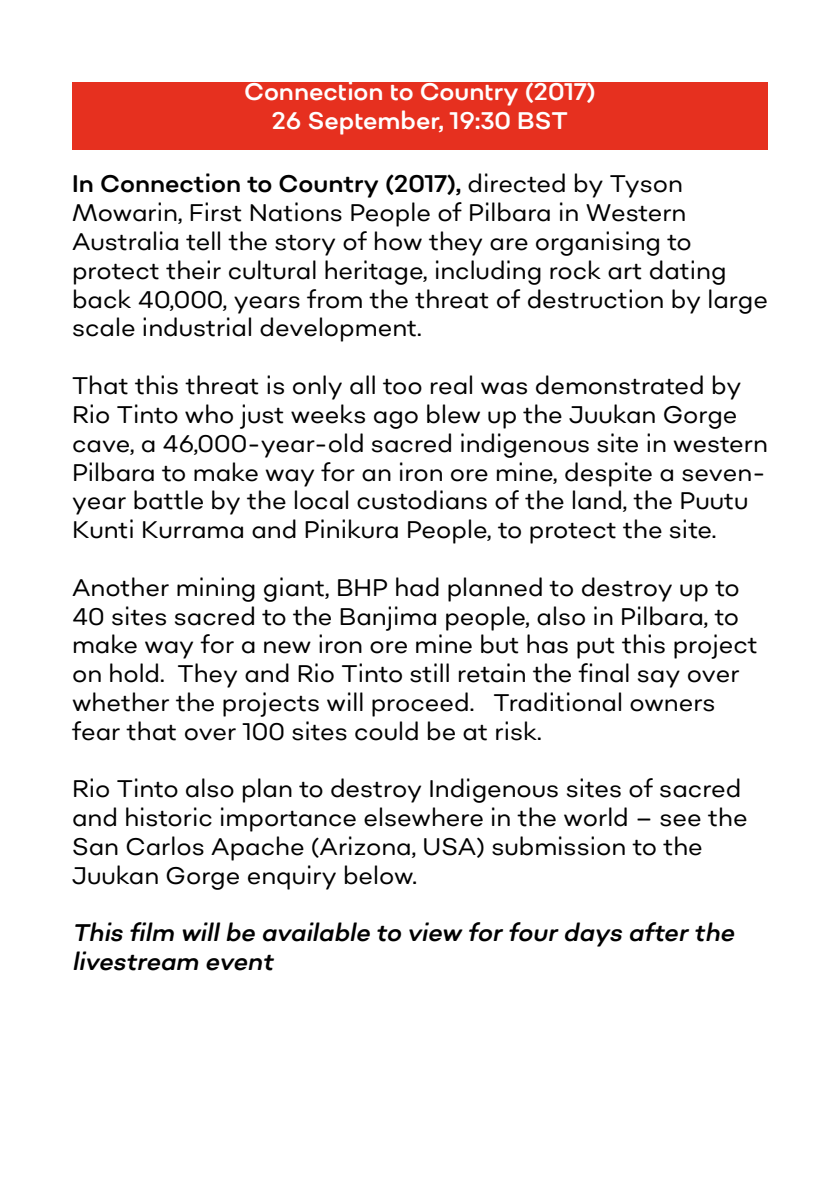
<style>
.page{position:relative;width:840px;height:1191px;background:#fff}
.page>*{position:absolute;margin:0;border:0;box-sizing:border-box;transform-origin:0 0}
.t1{font:24px/28.8px "Sonny Vol 2";color:#000}
.t2{font:italic 24px/28.8px "Sonny Vol 2";color:#000}
.t3{font:24px/28.8px "Sonny Vol 2";color:#fff;text-align:center}
.s1{font-style:inherit}
</style>
<div class="page">
<div style="left:72px;top:82px;width:695px;height:67px;background:#e6301f"></div>
<p class="t3" style="left:244px;top:77px;width:353px">Connection to Country (2017)<br>26 September, 19:30 BST</p>
<p class="t1" style="left:72px;top:169px;width:697px"><span class="s1">In Connection to Country (2017),</span> directed by Tyson Mowarin, First Nations People of Pilbara in Western Australia tell the story of how they are organising to protect their cultural heritage, including rock art dating back 40,000, years from the threat of destruction by large scale industrial development.</p>
<p class="t1" style="left:72px;top:371px;width:697px">That this threat is only all too real was demonstrated by Rio Tinto who just weeks ago blew up the Juukan Gorge cave, a 46,000-year-old sacred indigenous site in western Pilbara to make way for an iron ore mine, despite a seven&shy;year battle by the local custodians of the land, the Puutu Kunti Kurrama and Pinikura People, to protect the site.</p>
<p class="t1" style="left:72px;top:572px;width:687px">Another mining giant, BHP had planned to destroy up to 40 sites sacred to the Banjima people, also in Pilbara, to make way for a new iron ore mine but has put this project on hold. They and Rio Tinto still retain the final say over whether the projects will proceed. Traditional owners fear that over 100 sites could be at risk.</p>
<p class="t1" style="left:72px;top:774px;width:676px">Rio Tinto also plan to destroy Indigenous sites of sacred and historic importance elsewhere in the world – see the San Carlos Apache (Arizona, USA) submission to the Juukan Gorge enquiry below.</p>
<p class="t2" style="left:72px;top:918px;width:668px">This film willbe available to view forfourdays afterthe livestream event</p>
</div>
